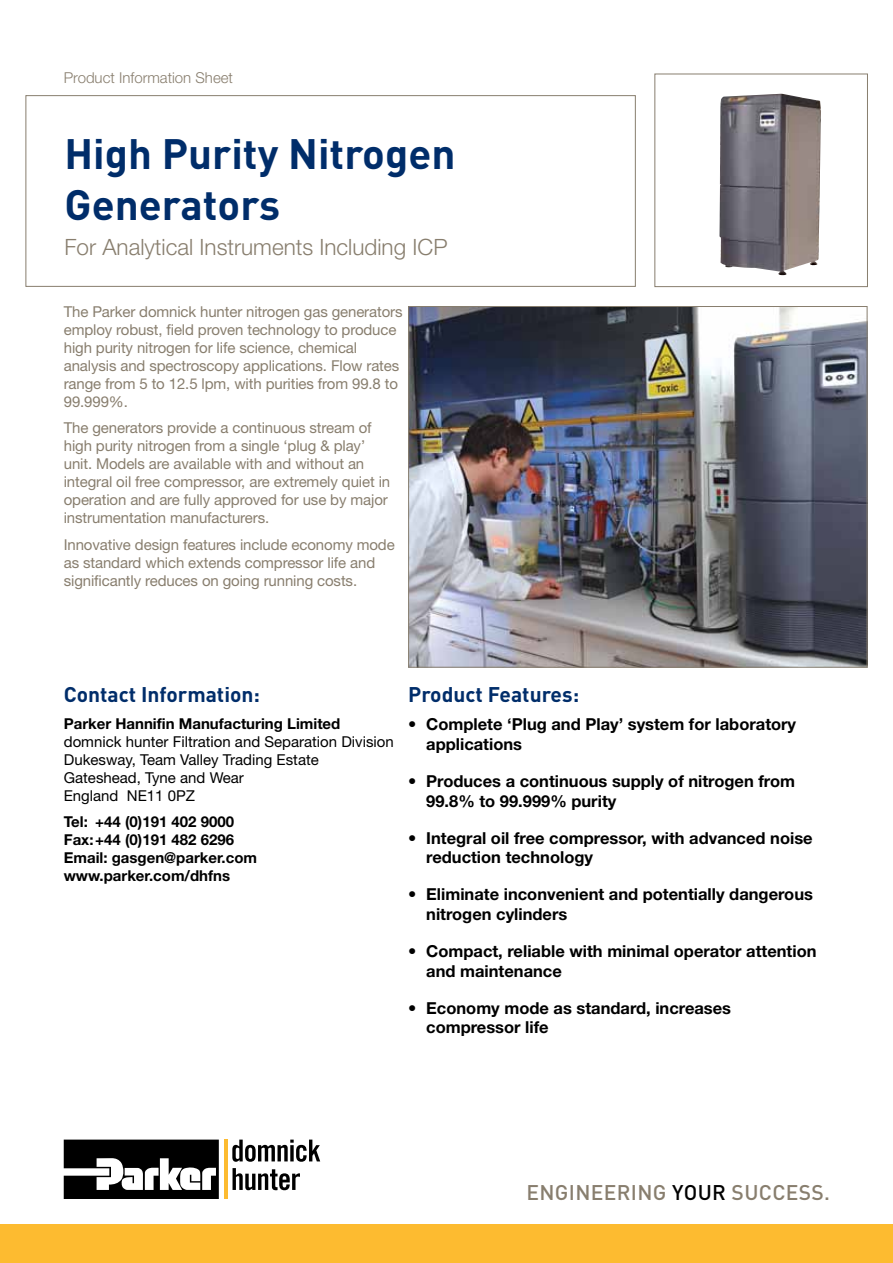
<style>
.page{position:relative;width:893px;height:1263px;background:#fff}
.page>*{position:absolute;margin:0;border:0;box-sizing:border-box;transform-origin:0 0}
.t1{font:700 42px/50.4px "DIN";color:#002d6a}
.t2{font:300 22.5px "Helvetica Neue LT Std";color:#887e6e}
.t3{font:700 21px "DIN";color:#002d6a}
.t4{font:500 21px "DIN";letter-spacing:.015em;color:#887e6e}
.t5{font:700 16.5px/19.8px "Helvetica Neue LT Std";color:#000}
.t6{font:15px/18px "Helvetica Neue LT Std";letter-spacing:-.01em;color:#887e6e}
.t7{font:700 15px/18px "Helvetica Neue LT Std";color:#000}
.t8{font:15px/18px "Helvetica Neue LT Std";color:#000}
.t9{font:300 15px "Helvetica Neue LT Std";color:#887e6e}
.s1{color:#000}
</style>
<div class="page">
<svg style="left:232px;top:1140px;width:88px;height:22px"></svg>
<svg style="left:233px;top:1168px;width:67px;height:22px"></svg>
<svg style="left:64px;top:1140px;width:155px;height:59px"></svg>
<hr style="left:224px;top:1140px;width:3px;height:59px;background:#fdbb30">
<div style="left:26px;top:95px;width:610px;height:192px;border:1px solid #887e6e"></div>
<img style="left:410px;top:308px;width:455px;height:358px">
<img style="left:719px;top:94px;width:102px;height:181px">
<div style="left:654px;top:74px;width:214px;height:213px;border:1px solid #887e6e"></div>
<div style="left:0;top:1225px;width:893px;height:38px;background:#fdbb30"></div>
<p class="t9" style="left:64px;top:68px;width:171px">Product Information Sheet</p>
<h1 class="t1" style="left:65px;top:127px;width:392px">High Purity Nitrogen<br>Generators</h1>
<h2 class="t2" style="left:65px;top:233px;width:384px">For Analytical Instruments Including ICP</h2>
<p class="t6" style="left:64px;top:302px;width:340px">The Parker domnick hunter nitrogen gas generators employ robust, field proven technology to produce high purity nitrogen for life science, chemical analysis and spectroscopy applications. Flow rates range from 5 to 12.5 lpm, with purities from 99.8 to 99.999%.</p>
<p class="t6" style="left:64px;top:419px;width:328px">The generators provide a continuous stream of high purity nitrogen from a single ‘plug &amp; play’ unit. Models are available with and without an integral oil free compressor, are extremely quiet in operation and are fully approved for use by major instrumentation manufacturers.</p>
<p class="t6" style="left:64px;top:535px;width:332px">Innovative design features include economy mode as standard which extends compressor life and significantly reduces on going running costs.</p>
<h3 class="t3" style="left:64px;top:681px;width:198px">Contact Information:</h3>
<p class="t7" style="left:64px;top:714px;width:278px">Parker Hannifin Manufacturing Limited</p>
<p class="t8" style="left:64px;top:732px;width:332px">domnick hunter Filtration and Separation Division<br>Dukesway, Team Valley Trading Estate<br>Gateshead, Tyne and Wear<br>England NE11 0PZ</p>
<p class="t7" style="left:64px;top:812px;width:195px">Tel: +44 (0)191 402 9000<br>Fax:+44 (0)191 482 6296<br>Email: gasgen@parker.com www.parker.com/dhfns</p>
<h3 class="t3" style="left:408px;top:681px;width:172px">Product Features:</h3>
<p class="t5" style="left:426px;top:714px;width:371px;text-indent:-18px">• Complete ‘Plug and Play’ system for laboratory applications</p>
<p class="t5" style="left:426px;top:771px;width:370px;text-indent:-18px">• Produces a continuous supply of nitrogen from<br>99.8% to 99.999% purity</p>
<p class="t5" style="left:426px;top:827px;width:388px;text-indent:-18px">• Integral oil free compressor, with advanced noise reduction technology</p>
<p class="t5" style="left:426px;top:884px;width:388px;text-indent:-18px">• Eliminate inconvenient and potentially dangerous nitrogen cylinders</p>
<p class="t5" style="left:426px;top:941px;width:392px;text-indent:-18px">• Compact, reliable with minimal operator attention and maintenance</p>
<p class="t5" style="left:426px;top:997px;width:306px;text-indent:-18px">• Economy mode as standard, increases compressor life</p>
<h3 class="t4" style="left:526px;top:1178px;width:305px">ENGINEERING <span class="s1">YOUR</span> SUCCESS.</h3>
</div>
